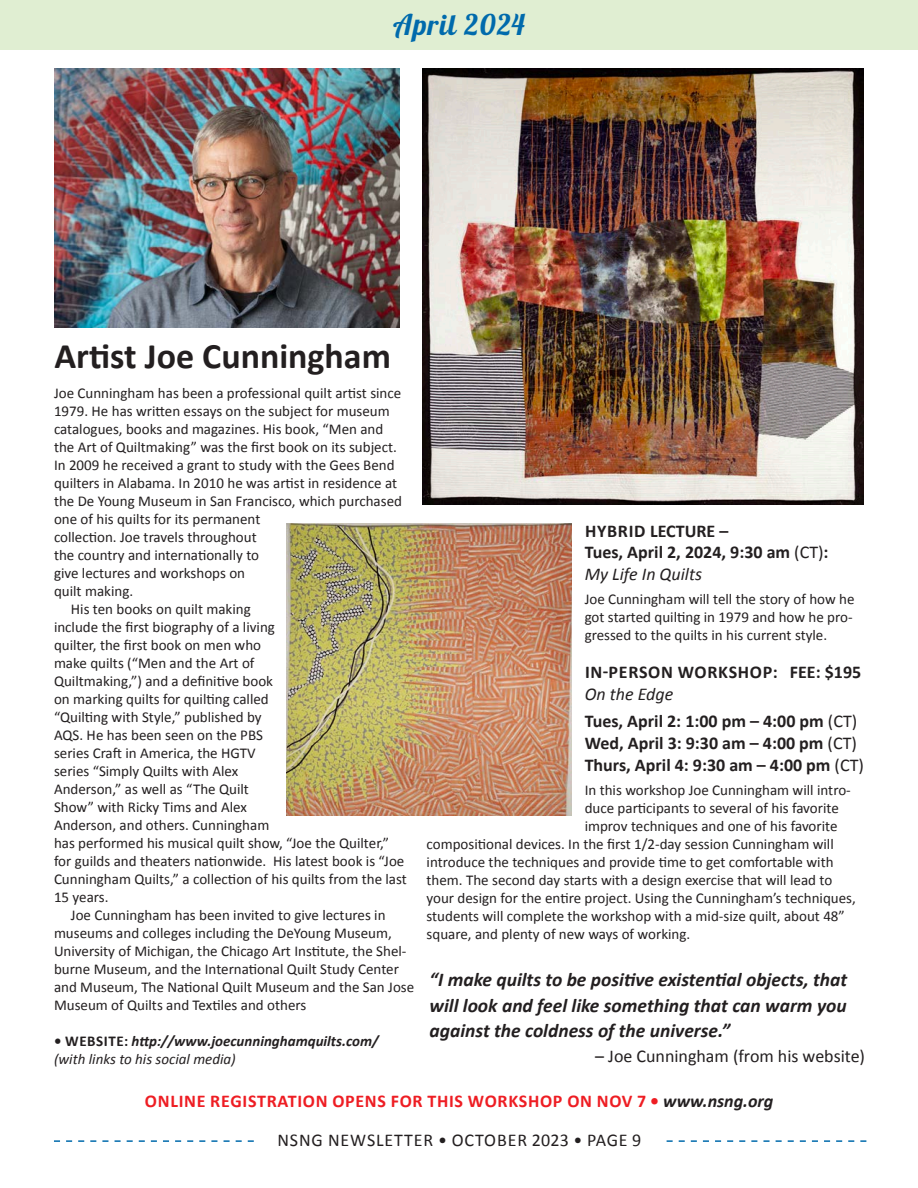
<style>
.page{position:relative;width:918px;height:1188px;background:#fff}
.page>*{position:absolute;margin:0;border:0;box-sizing:border-box;transform-origin:0 0}
.t1{font:700 36px "Calibri";color:#231f20}
.t2{font:28.5px "Lobster 1.4";letter-spacing:.04em;color:#006aac}
.t3{font:italic 700 19.5px/25.5px "Calibri";color:#231f20;text-align:justify}
.t4{font:700 18px/21.6px "Calibri";color:#231f20}
.t5{font:700 18px "Calibri";letter-spacing:.04em;color:#ee1d23}
.t6{font:18px "Calibri";letter-spacing:.05em;color:#231f20}
.t7{font:18px "Calibri";letter-spacing:.005em;color:#231f20}
.t8{font:700 18px "Calibri";letter-spacing:.04em;color:#231f20}
.t9{font:15px/18px "Calibri";color:#231f20}
.t10{font:italic 700 15px/18px "Calibri";color:#231f20}
.s1{font-style:normal}
.s2{font-weight:400}
.s3{font-weight:400;font-style:italic}
.s4{font-style:italic;color:#231f20}
</style>
<div class="page">
<div style="left:0;top:0;width:918px;height:50px;background:#e0eed2"></div>
<svg style="left:54px;top:1140px;width:200px;height:2px"></svg>
<svg style="left:667px;top:1140px;width:199px;height:2px"></svg>
<img style="left:422px;top:68px;width:441px;height:436px">
<img style="left:287px;top:523px;width:284px;height:293px">
<img style="left:54px;top:68px;width:345px;height:260px">
<h2 class="t2" style="left:393px;top:7px;width:134px">April 2024</h2>
<h1 class="t1" style="left:54px;top:333px;width:338px">Artist Joe Cunningham</h1>
<p class="t9" style="left:54px;top:384px;width:349px">Joe Cunningham has been a professional quilt artist since</p>
<p class="t9" style="left:54px;top:402px;width:337px">1979. He has written essays on the subject for museum</p>
<p class="t9" style="left:54px;top:420px;width:331px">catalogues, books and magazines. His book, “Men and</p>
<p class="t9" style="left:54px;top:438px;width:344px">the Art of Quiltmaking” was the first book on its subject.</p>
<p class="t9" style="left:54px;top:456px;width:342px">In 2009 he received a grant to study with the Gees Bend</p>
<p class="t9" style="left:54px;top:474px;width:345px">quilters in Alabama. In 2010 he was artist in residence at</p>
<p class="t9" style="left:54px;top:492px;width:350px">the De Young Museum in San Francisco, which purchased</p>
<p class="t9" style="left:54px;top:510px;width:208px">one of his quilts for its permanent</p>
<p class="t9" style="left:54px;top:528px;width:204px">collection. Joe travels throughout</p>
<p class="t9" style="left:54px;top:546px;width:207px">the country and internationally to</p>
<p class="t9" style="left:54px;top:564px;width:193px">give lectures and workshops on</p>
<p class="t9" style="left:54px;top:582px;width:81px">quilt making.</p>
<p class="t9" style="left:71px;top:600px;width:181px">His ten books on quilt making</p>
<p class="t9" style="left:54px;top:618px;width:222px">include the first biography of a living</p>
<p class="t9" style="left:54px;top:636px;width:209px">quilter, the first book on men who</p>
<p class="t9" style="left:54px;top:654px;width:202px">make quilts (“Men and the Art of</p>
<p class="t9" style="left:54px;top:672px;width:221px">Quiltmaking,”) and a definitive book</p>
<p class="t9" style="left:54px;top:690px;width:216px">on marking quilts for quilting called</p>
<p class="t9" style="left:54px;top:708px;width:209px">“Quilting with Style,” published by</p>
<p class="t9" style="left:54px;top:726px;width:211px">AQS. He has been seen on the PBS</p>
<p class="t9" style="left:54px;top:744px;width:203px">series Craft in America, the HGTV</p>
<p class="t9" style="left:54px;top:762px;width:186px">series “Simply Quilts with Alex</p>
<p class="t9" style="left:54px;top:780px;width:196px">Anderson,” as well as “The Quilt</p>
<p class="t9" style="left:54px;top:798px;width:195px">Show” with Ricky Tims and Alex</p>
<p class="t9" style="left:54px;top:816px;width:217px">Anderson, and others. Cunningham</p>
<p class="t9" style="left:54px;top:834px;width:337px">has performed his musical quilt show, “Joe the Quilter,”</p>
<p class="t9" style="left:54px;top:852px;width:352px">for guilds and theaters nationwide. His latest book is “Joe</p>
<p class="t9" style="left:54px;top:870px;width:354px">Cunningham Quilts,” a collection of his quilts from the last</p>
<p class="t9" style="left:54px;top:888px;width:56px">15 years.</p>
<p class="t9" style="left:71px;top:906px;width:316px">Joe Cunningham has been invited to give lectures in</p>
<p class="t9" style="left:54px;top:924px;width:339px">museums and colleges including the DeYoung Museum,</p>
<p class="t9" style="left:54px;top:942px;width:354px">University of Michigan, the Chicago Art Institute, the Shel-</p>
<p class="t9" style="left:54px;top:960px;width:346px">burne Museum, and the International Quilt Study Center</p>
<p class="t9" style="left:54px;top:978px;width:362px">and Museum, The National Quilt Museum and the San Jose</p>
<p class="t9" style="left:54px;top:996px;width:254px">Museum of Quilts and Textiles and others</p>
<p class="t10" style="left:54px;top:1032px;width:326px"><span class="s1">• WEBSITE:</span> http://www.joecunninghamquilts.com/ <span class="s2">(with links to his social media)</span></p>
<p class="t4" style="left:585px;top:520px;width:245px">HYBRID LECTURE –<br>Tues, April 2, 2024, 9:30 am <span class="s2">(CT)</span>:<br><span class="s3">My Life In Quilts</span></p>
<p class="t9" style="left:585px;top:590px;width:271px">Joe Cunningham will tell the story of how he got started quilting in 1979 and how he pro&shy;gressed to the quilts in his current style.</p>
<p class="t8" style="left:585px;top:661px;width:278px">IN-PERSON WORKSHOP: FEE: $195</p>
<p class="t4" style="left:585px;top:680px;width:274px;line-height:27.6px"><span class="s3">On the Edge<br></span>Tues, April 2: 1:00 pm – 4:00 pm <span class="s2">(CT)</span></p>
<p class="t4" style="left:585px;top:732px;width:281px">Wed, April 3: 9:30 am – 4:00 pm <span class="s2">(CT)<br></span>Thurs, April 4: 9:30 am – 4:00 pm <span class="s2">(CT)</span></p>
<p class="t9" style="left:585px;top:781px;width:268px">In this workshop Joe Cunningham will intro-</p>
<p class="t9" style="left:585px;top:799px;width:256px">duce participants to several of his favorite</p>
<p class="t9" style="left:585px;top:817px;width:254px">improv techniques and one of his favorite</p>
<p class="t9" style="left:427px;top:835px;width:409px">compositional devices. In the first 1/2-day session Cunningham will</p>
<p class="t9" style="left:427px;top:853px;width:408px">introduce the techniques and provide time to get comfortable with</p>
<p class="t9" style="left:427px;top:871px;width:407px">them. The second day starts with a design exercise that will lead to</p>
<p class="t9" style="left:427px;top:889px;width:431px">your design for the entire project. Using the Cunningham’s techniques,</p>
<p class="t9" style="left:427px;top:907px;width:420px">students will complete the workshop with a mid-size quilt, about 48”</p>
<p class="t9" style="left:427px;top:925px;width:265px">square, and plenty of new ways of working.</p>
<h3 class="t3" style="left:430px;top:967px;width:419px">“I make quilts to be positive existential objects, that will look and feel like something that can warm you against the coldness of the universe.”</h3>
<p class="t7" style="left:595px;top:1045px;width:271px">– Joe Cunningham (from his website)</p>
<p class="t5" style="left:145px;top:1090px;width:630px">ONLINE REGISTRATION OPENS FOR THIS WORKSHOP ON NOV 7 • <span class="s4">www.nsng.org</span></p>
<p class="t6" style="left:277px;top:1129px;width:365px">NSNG NEWSLETTER • OCTOBER 2023 • PAGE 9</p>
</div>
